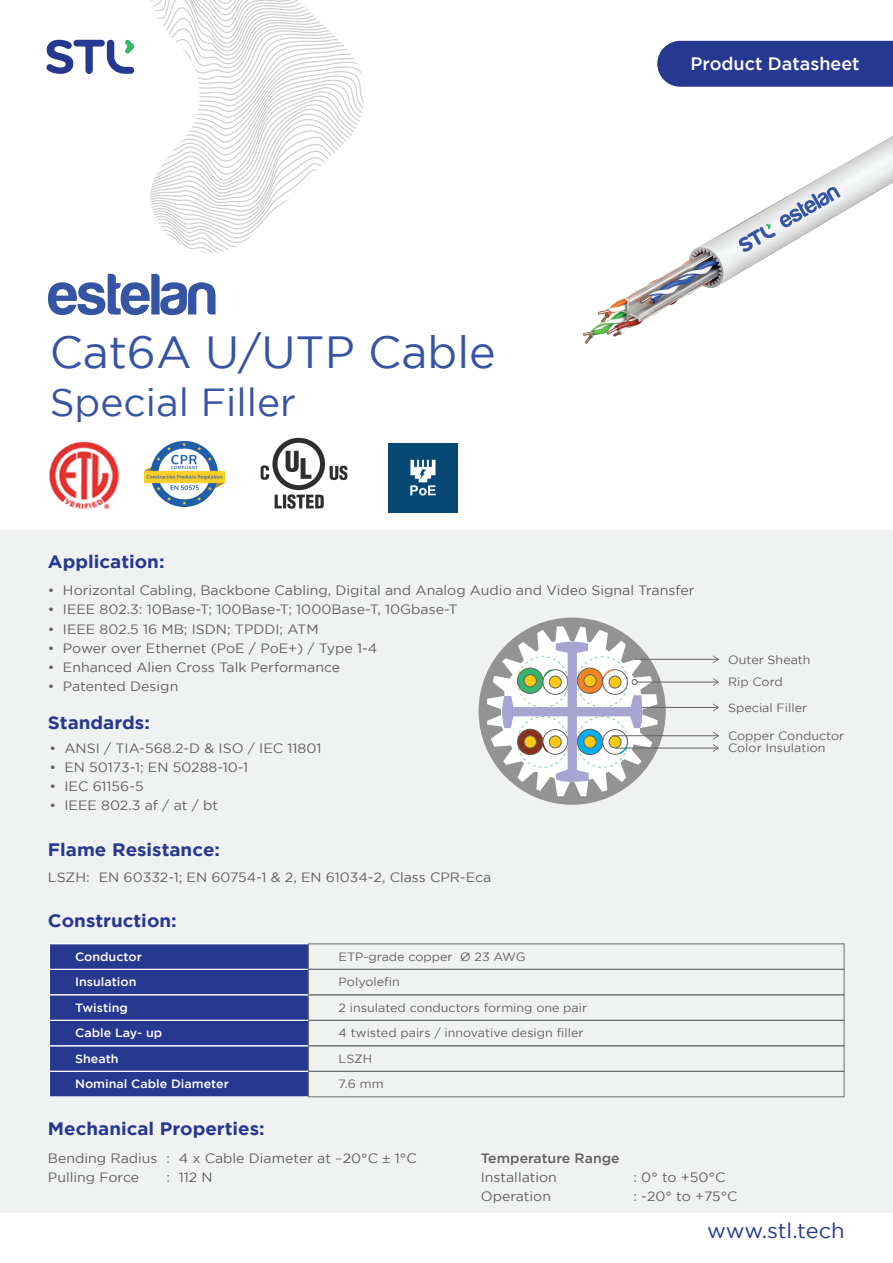
<style>
.page{position:relative;width:893px;height:1263px;background:#fff}
.page>*{position:absolute;margin:0;border:0;box-sizing:border-box;transform-origin:0 0}
.t1{font:45px "Gotham";color:#3654a4}
.t2{font:39px "Gotham";color:#3654a4}
.t3{font:21px "Gotham";letter-spacing:-.01em;color:#273891;scale:1.04 1}
.t4{font:700 18px "Gotham";color:#273891;scale:1.04 1}
.t5{font:500 18px "Gotham";color:#fff}
.t6{font:13.5px/19.2px "Gotham";color:#606160;scale:1.04 1}
.t7{font:500 13.5px "Gotham";color:#606160;scale:1.04 1}
.t8{font:12px/25.5px "Gotham";color:#606160;scale:1.04 1}
.t9{font:500 12px/25.5px "Gotham";color:#fff;scale:1.04 1}
.s1{font-family:"Myriad Pro"}
</style>
<div class="page">
<div style="left:0;top:530px;width:893px;height:682px;background:#f0f1f1"></div>
<div style="left:50px;top:944px;width:258px;height:153px;background:#273891"></div>
<div style="left:49px;top:969px;width:260px;height:26px;border:1px solid #fff"></div>
<div style="left:49px;top:1020px;width:260px;height:26px;border:1px solid #fff"></div>
<div style="left:49px;top:1071px;width:260px;height:26px;border:1px solid #fff"></div>
<div style="left:308px;top:969px;width:536px;height:26px;border:1px solid #6d6e71"></div>
<div style="left:308px;top:995px;width:536px;height:25px;border:1px solid #6d6e71"></div>
<div style="left:308px;top:1020px;width:536px;height:26px;border:1px solid #6d6e71"></div>
<div style="left:308px;top:1046px;width:536px;height:25px;border:1px solid #6d6e71"></div>
<div style="left:308px;top:1071px;width:536px;height:26px;border:1px solid #6d6e71"></div>
<div style="left:479px;top:617px;width:187px;height:188px;background:#939393;border-radius:50%"></div>
<hr style="left:635px;top:659px;width:83px;height:1px;background:#606160">
<svg style="left:713px;top:655px;width:6px;height:8px"></svg>
<hr style="left:637px;top:682px;width:81px;height:1px;background:#606160">
<svg style="left:713px;top:678px;width:6px;height:8px"></svg>
<hr style="left:637px;top:707px;width:81px;height:1px;background:#606160">
<svg style="left:713px;top:704px;width:6px;height:7px"></svg>
<svg style="left:487px;top:626px;width:170px;height:170px"></svg>
<hr style="left:612px;top:735px;width:106px;height:1px;background:#606160">
<hr style="left:616px;top:748px;width:102px;height:1px;background:#606160">
<svg style="left:713px;top:732px;width:6px;height:20px"></svg>
<img style="left:49px;top:441px;width:96px;height:69px">
<img style="left:145px;top:442px;width:80px;height:64px">
<img style="left:582px;top:136px;width:311px;height:208px">
<img style="left:389px;top:443px;width:69px;height:69px">
<img style="left:260px;top:437px;width:88px;height:72px">
<div style="left:657px;top:41px;width:236px;height:46px;background:#273891"></div>
<svg style="left:150px;top:0;width:215px;height:253px"></svg>
<svg style="left:48px;top:274px;width:168px;height:41px"></svg>
<svg style="left:46px;top:40px;width:88px;height:34px"></svg>
<h1 class="t1" style="left:50px;top:327px;width:448px">Cat6A U/UTP Cable</h1>
<h2 class="t2" style="left:50px;top:381px;width:248px">Special Filler</h2>
<h3 class="t4" style="left:48px;top:552px;width:114px">Application:</h3>
<h3 class="t5" style="left:691px;top:53px;width:171px">Product Datasheet</h3>
<p class="t6" style="left:48px;top:581px;width:623px">• Horizontal Cabling, Backbone Cabling, Digital and Analog Audio and Video Signal Transfer</p>
<p class="t6" style="left:48px;top:600px;width:395px">• IEEE 802.3: 10Base-T; 100Base-T; 1000Base-T, 10Gbase-T</p>
<p class="t6" style="left:48px;top:619px;width:262px">• IEEE 802.5 16 MB; ISDN; TPDDI; ATM</p>
<p class="t6" style="left:48px;top:638px;width:318px">• Power over Ethernet (PoE / PoE+) / Type 1-4</p>
<p class="t6" style="left:48px;top:657px;width:283px">• Enhanced Alien Cross Talk Performance</p>
<p class="t6" style="left:48px;top:677px;width:127px">• Patented Design</p>
<h3 class="t4" style="left:48px;top:712px;width:100px">Standards:</h3>
<p class="t6" style="left:49px;top:738px;width:263px">• ANSI / TIA-568.2-D &amp; ISO / IEC 11801</p>
<p class="t6" style="left:49px;top:757px;width:193px">• EN 50173-1; EN 50288-10-1</p>
<p class="t6" style="left:49px;top:776px;width:92px">• IEC 61156-5</p>
<p class="t6" style="left:49px;top:796px;width:164px">• IEEE 802.3 af / at / bt</p>
<h3 class="t4" style="left:48px;top:839px;width:167px">Flame Resistance:</h3>
<p class="t6" style="left:48px;top:867px;width:428px">LSZH: EN 60332-1; EN 60754-1 &amp; 2, EN 61034-2, Class CPR-Eca</p>
<h3 class="t4" style="left:48px;top:910px;width:125px">Construction:</h3>
<p class="t9" style="left:75px;top:943px;width:85px">Conductor<br>Insulation<br>Twisting<br>Cable Lay- up</p>
<p class="t8" style="left:339px;top:943px;width:241px">ETP-grade copper Ø 23 AWG<br>Polyolefin<br>2 insulated conductors forming one pair<br>4 twisted pairs / innovative design filler</p>
<p class="t9" style="left:75px;top:1045px;width:149px">Sheath<br>Nominal Cable Diameter</p>
<p class="t8" style="left:339px;top:1045px;width:34px">LSZH</p>
<p class="t8" style="left:339px;top:1071px;width:45px">7.6 mm</p>
<p class="t8" style="left:728px;top:648px;width:81px;line-height:22.8px">Outer Sheath<br>Rip Cord</p>
<p class="t8" style="left:728px;top:695px;width:78px">Special Filler</p>
<p class="t8" style="left:728px;top:729px;width:113px;line-height:12.3px">Copper Conductor<br>Color Insulation</p>
<h3 class="t4" style="left:48px;top:1118px;width:210px">Mechanical Properties:</h3>
<p class="t6" style="left:48px;top:1148px;width:356px">Bending Radius : 4 x Cable Diameter at –20°C <span class="s1">±</span> 1°C<br>Pulling Force</p>
<p class="t6" style="left:167px;top:1167px;width:46px">: 112 N</p>
<p class="t7" style="left:481px;top:1150px;width:135px">Temperature Range</p>
<p class="t6" style="left:481px;top:1167px;width:75px">Installation</p>
<p class="t6" style="left:633px;top:1167px;width:90px">: 0° to +50°C</p>
<p class="t6" style="left:481px;top:1186px;width:69px">Operation</p>
<p class="t6" style="left:633px;top:1186px;width:102px">: -20° to +75°C</p>
<h3 class="t3" style="left:707px;top:1219px;width:134px">www.stl.tech</h3>
</div>
